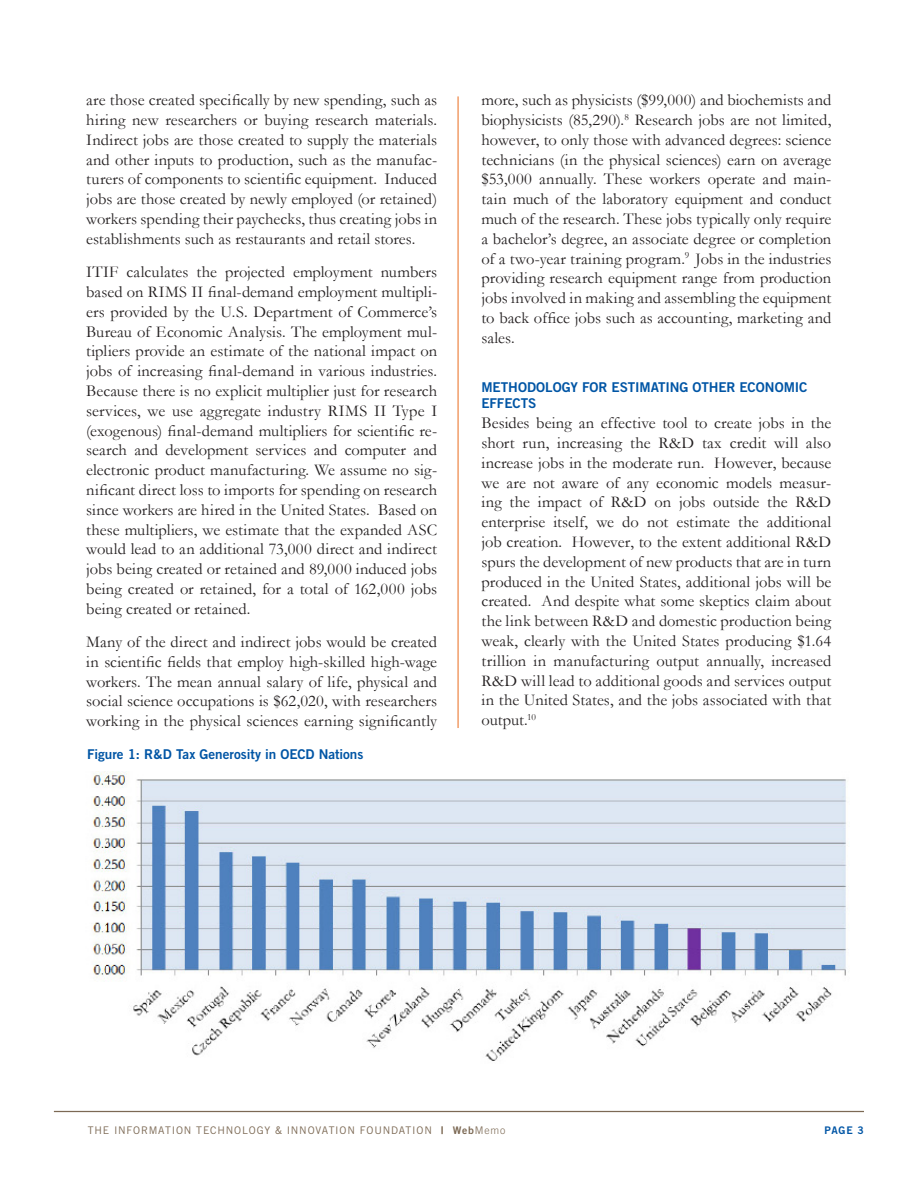
<style>
.page{position:relative;width:918px;height:1188px;background:#fff}
.page>*{position:absolute;margin:0;border:0;box-sizing:border-box;transform-origin:0 0}
.Body_text{font:16.5px/19.8px "Garamond";letter-spacing:.005em;color:#231f20;text-align:justify}
.Headline_1{font:13.5px/16.2px "Trade Gothic Bold Two";letter-spacing:-.005em;color:#0155a5}
.Headline_2{font:13.5px "Trade Gothic Bold Two";letter-spacing:-.005em;color:#0155a5}
.t1{font:10.5px "Trade Gothic";letter-spacing:.075em;color:#7c6954}
.t2{font:10.5px "Trade Gothic Bold Two";color:#0155a5}
.s1{font-family:"Trade Gothic Bold Two"}
.s2{font-weight:300}
</style>
<div class="page">
<hr style="left:54px;top:1111px;width:810px;height:1px;background:#7c6954">
<hr style="left:458px;top:96px;width:1px;height:632px;background:#ea6d1f">
<img style="left:93px;top:772px;width:754px;height:289px">
<p class="Body_text" style="left:86px;top:90px;width:353px">are those created specifically by new spending, such as hiring new researchers or buying research materials.<br>Indirect jobs are those created to supply the materials and other inputs to production, such as the manufac&shy;turers of components to scientific equipment. Induced jobs are those created by newly employed (or retained) workers spending their paychecks, thus creating jobs in establishments such as restaurants and retail stores.</p>
<p class="Body_text" style="left:86px;top:262px;width:353px">ITIF calculates the projected employment numbers based on RIMS II final-demand employment multipli&shy;ers provided by the U.S. Department of Commerce’s Bureau of Economic Analysis. The employment mul&shy;tipliers provide an estimate of the national impact on jobs of increasing final-demand in various industries.<br>Because there is no explicit multiplier just for research services, we use aggregate industry RIMS II Type I (exogenous) final-demand multipliers for scientific re&shy;search and development services and computer and electronic product manufacturing. We assume no sig&shy;nificant direct loss to imports for spending on research since workers are hired in the United States. Based on these multipliers, we estimate that the expanded ASC would lead to an additional 73,000 direct and indirect jobs being created or retained and 89,000 induced jobs being created or retained, for a total of 162,000 jobs being created or retained.</p>
<p class="Body_text" style="left:86px;top:632px;width:353px">Many of the direct and indirect jobs would be created in scientific fields that employ high-skilled high-wage workers. The mean annual salary of life, physical and social science occupations is $62,020, with researchers working in the physical sciences earning significantly</p>
<p class="Headline_2" style="left:87px;top:746px;width:278px">Figure 1: R&amp;D Tax Generosity in OECD Nations</p>
<p class="Body_text" style="left:482px;top:90px;width:351px">more, such as physicists ($99,000) and biochemists and biophysicists (85,290).<sup>8</sup> Research jobs are not limited, however, to only those with advanced degrees: science technicians (in the physical sciences) earn on average $53,000 annually. These workers operate and main&shy;tain much of the laboratory equipment and conduct much of the research. These jobs typically only require a bachelor’s degree, an associate degree or completion of a two-year training program.<sup>9</sup> Jobs in the industries providing research equipment range from production jobs involved in making and assembling the equipment to back office jobs such as accounting, marketing and sales.</p>
<p class="Headline_1" style="left:482px;top:379px;width:327px">METHODOLOGY FOR ESTIMATING OTHER ECONOMIC<br>EFFECTS</p>
<p class="Body_text" style="left:482px;top:413px;width:351px">Besides being an effective tool to create jobs in the short run, increasing the R&amp;D tax credit will also increase jobs in the moderate run. However, because we are not aware of any economic models measur&shy;ing the impact of R&amp;D on jobs outside the R&amp;D enterprise itself, we do not estimate the additional job creation. However, to the extent additional R&amp;D spurs the development of new products that are in turn produced in the United States, additional jobs will be created. And despite what some skeptics claim about the link between R&amp;D and domestic production being weak, clearly with the United States producing $1.64 trillion in manufacturing output annually, increased R&amp;D will lead to additional goods and services output in the United States, and the jobs associated with that output.<sup>10</sup></p>
<p class="t1" style="left:88px;top:1124px;width:419px">THE INFORMATION TECHNOLOGY &amp; INNOVATION FOUNDATION <span class="s1">| Web</span><span class="s2">Memo</span></p>
<p class="t2" style="left:825px;top:1124px;width:41px">PAGE 3</p>
</div>
